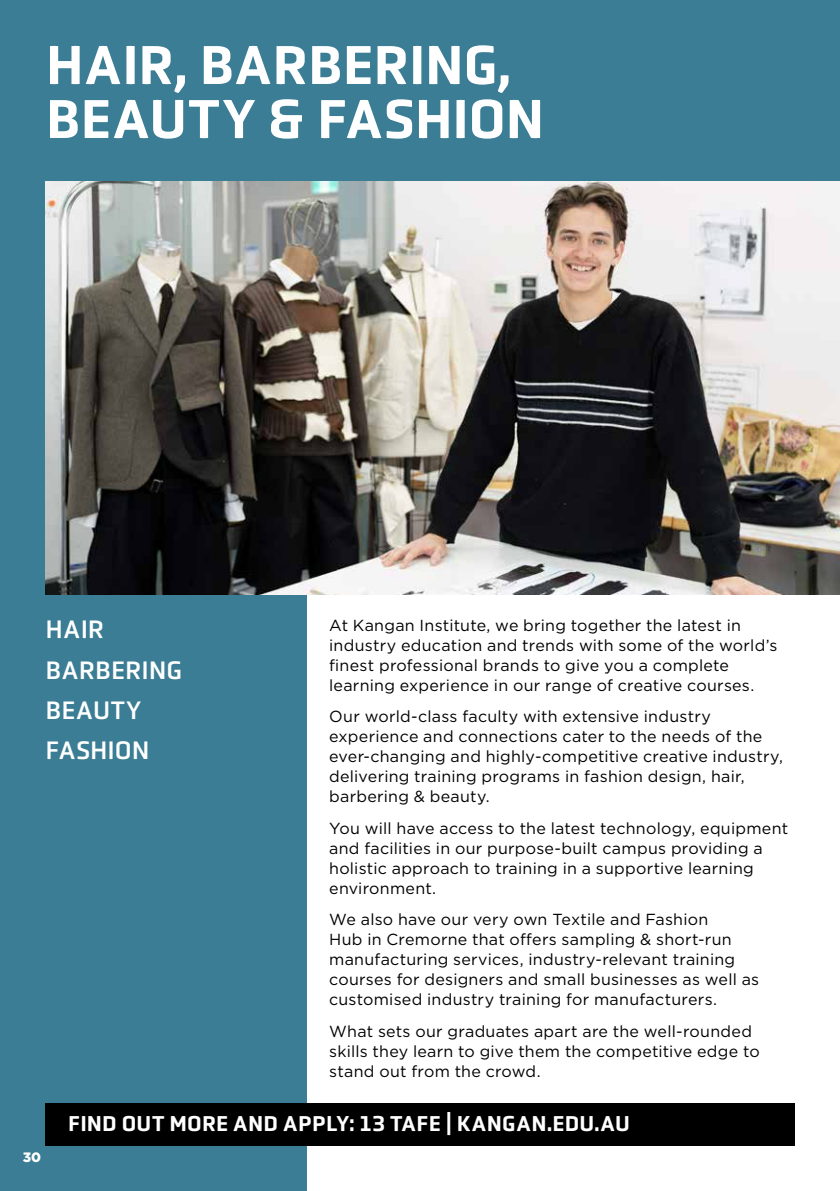
<style>
.page{position:relative;width:840px;height:1191px;background:#fff}
.page>*{position:absolute;margin:0;border:0;box-sizing:border-box;transform-origin:0 0}
.t1{font:500 56px/54px "Obvia";color:#fff}
.t2{font:26px/40.2px "Obvia";letter-spacing:.005em;color:#fff}
.t3{font:500 22px "Obvia";letter-spacing:.01em;color:#fff}
.t4{font:16px/20px "Gotham";letter-spacing:.015em;color:#000}
.t5{font:900 13.6px "Gotham";color:#fff}
</style>
<div class="page">
<div style="left:0;top:0;width:306px;height:1191px;background:#3a7d94"></div>
<div style="left:0;top:0;width:839px;height:238px;background:#3a7d94"></div>
<img style="left:45px;top:181px;width:794px;height:413px">
<div style="left:45px;top:1103px;width:749px;height:42px;background:#000"></div>
<h1 class="t1" style="left:46px;top:38px;width:499px">HAIR, BARBERING,<br>BEAUTY &amp; FASHION</h1>
<h2 class="t2" style="left:46px;top:609px;width:138px">HAIR<br>BARBERING<br>BEAUTY<br>FASHION</h2>
<p class="t4" style="left:329px;top:615px;width:449px">At Kangan Institute, we bring together the latest in industry education and trends with some of the world’s finest professional brands to give you a complete learning experience in our range of creative courses.</p>
<p class="t4" style="left:329px;top:706px;width:455px">Our world-class faculty with extensive industry experience and connections cater to the needs of the ever-changing and highly-competitive creative industry, delivering training programs in fashion design, hair, barbering &amp; beauty.</p>
<p class="t4" style="left:329px;top:817px;width:460px">You will have access to the latest technology, equipment and facilities in our purpose-built campus providing a holistic approach to training in a supportive learning environment.</p>
<p class="t4" style="left:329px;top:909px;width:431px">We also have our very own Textile and Fashion<br>Hub in Cremorne that offers sampling &amp; short-run manufacturing services, industry-relevant training courses for designers and small businesses as well as customised industry training for manufacturers.</p>
<p class="t4" style="left:329px;top:1020px;width:432px">What sets our graduates apart are the well-rounded skills they learn to give them the competitive edge to stand out from the crowd.</p>
<p class="t5" style="left:23px;top:1148px;width:20px">30</p>
<h3 class="t3" style="left:68px;top:1110px;width:563px">FIND OUT MORE AND APPLY: 13 TAFE | KANGAN.EDU.AU</h3>
</div>
